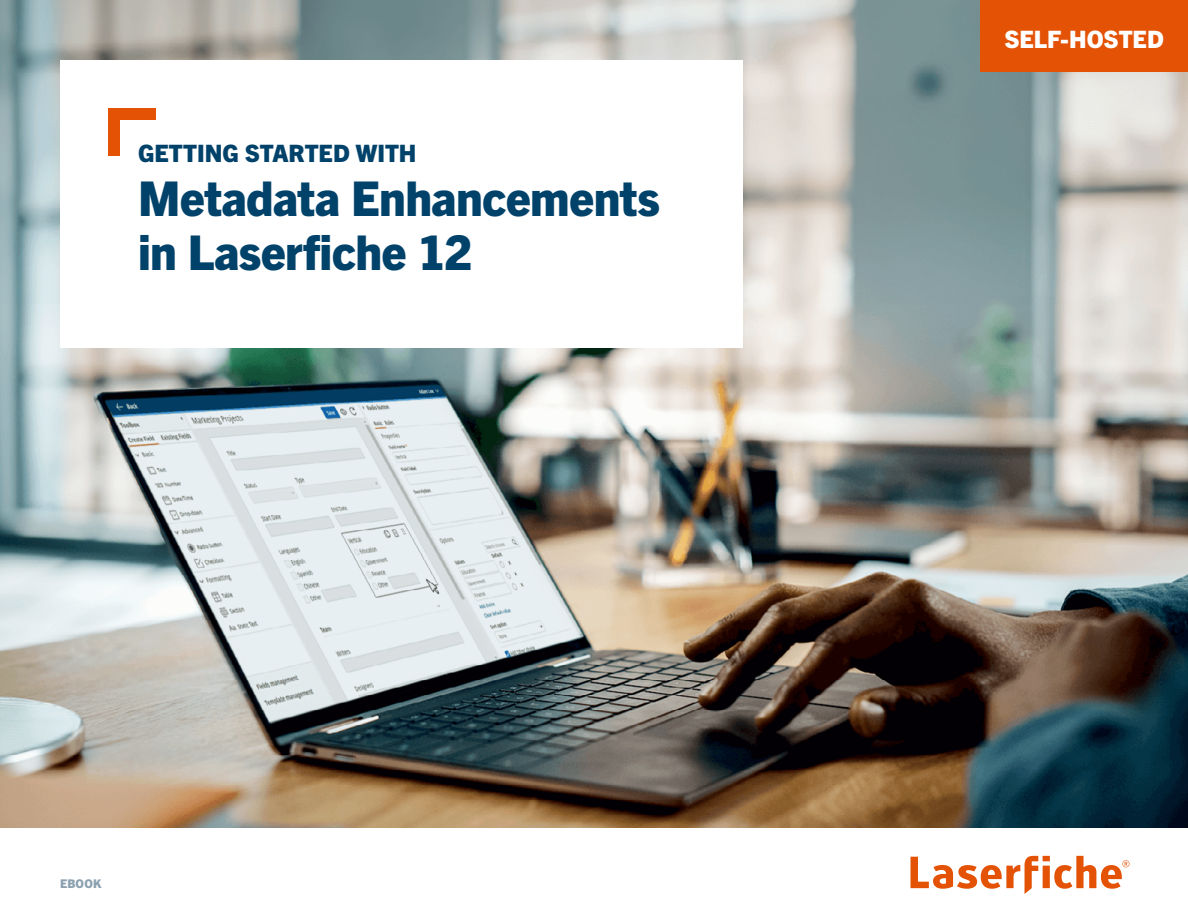
<style>
.page{position:relative;width:1188px;height:918px;background:#fff}
.page>*{position:absolute;margin:0;border:0;box-sizing:border-box;transform-origin:0 0}
.t1{font:800 48px/54px "Trade Gothic Next LT Pro";letter-spacing:-.01em;color:#01426a}
.t2{font:800 24px "Trade Gothic Next LT Pro";color:#01426a}
.t3{font:800 24px "Trade Gothic Next LT Pro";letter-spacing:-.005em;color:#fff}
.t4{font:800 12px "Trade Gothic Next LT Pro";letter-spacing:.015em;color:#8ba1b0}
</style>
<div class="page">
<svg style="left:911px;top:856px;width:218px;height:38px"></svg>
<img style="left:0;top:0;width:1188px;height:828px">
<div style="left:60px;top:60px;width:682px;height:288px;background:#fff"></div>
<svg style="left:108px;top:108px;width:48px;height:48px"></svg>
<div style="left:980px;top:0;width:208px;height:72px;background:#e35205"></div>
<p class="t2" style="left:138px;top:137px;width:280px">GETTING STARTED WITH</p>
<p class="t1" style="left:138px;top:168px;width:523px">Metadata Enhancements in Laserfiche 12</p>
<p class="t4" style="left:60px;top:875px;width:43px">EBOOK</p>
<p class="t3" style="left:1004px;top:23px;width:161px">SELF-HOSTED</p>
</div>
